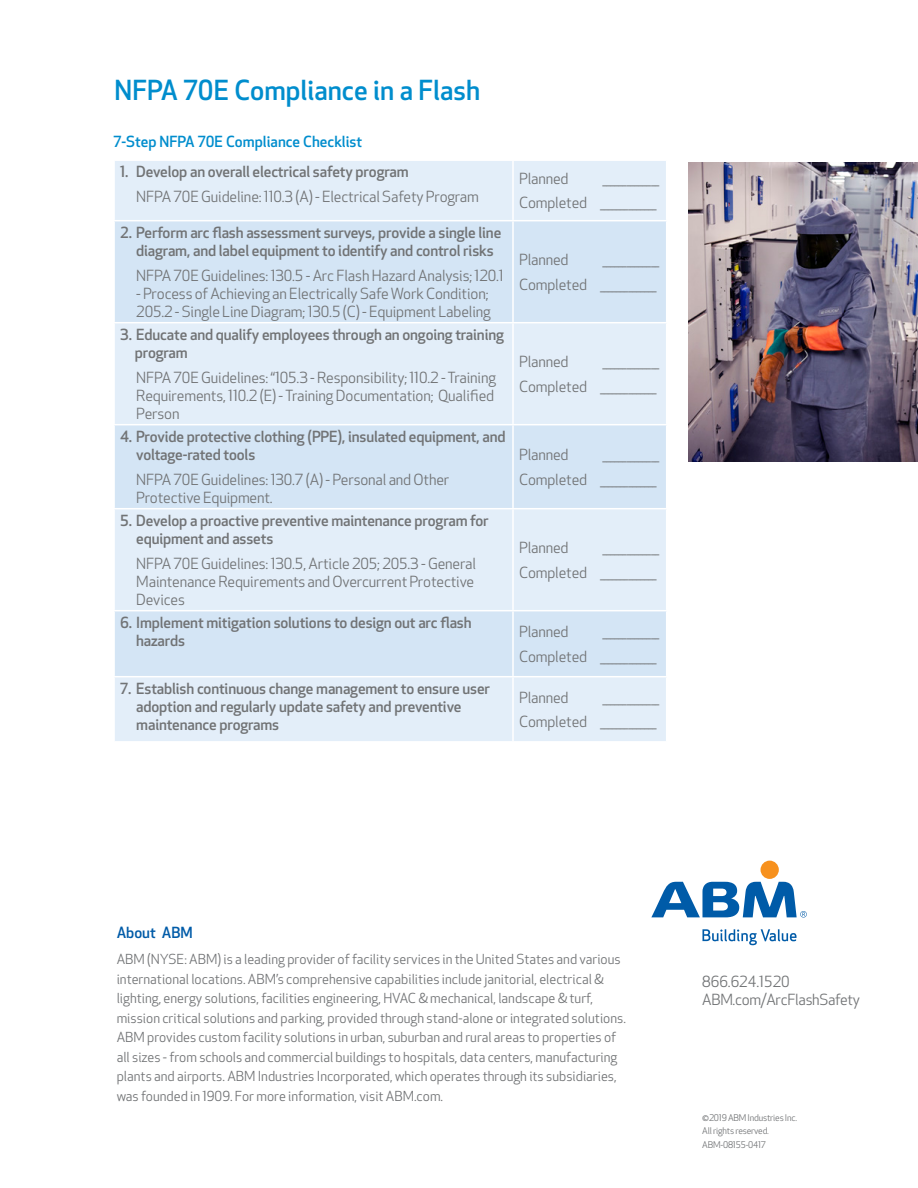
<style>
.page{position:relative;width:918px;height:1188px;background:#fff}
.page>*{position:absolute;margin:0;border:0;box-sizing:border-box;transform-origin:0 0}
.header_2{font:500 27px "Apex New";color:#008dcd}
.Body{font:15px/18px "Apex New";letter-spacing:-.01em;color:#717375}
.Body-2{font:500 15px/18px "Apex New";letter-spacing:-.01em;color:#717375}
.SubHeader{font:500 15px "Apex New";color:#008dcd}
.SubHeader-2{font:500 15px "Apex New";color:#005ba8}
.Body_Copy{font:13.5px/19.5px "Apex New";color:#717375}
.t1{font:9px/13.5px "Apex New";letter-spacing:-.02em;color:#717375}
</style>
<div class="page">
<div style="left:761px;top:861px;width:18px;height:18px;background:#f7911e;border-radius:50%"></div>
<svg style="left:702px;top:929px;width:95px;height:16px"></svg>
<svg style="left:651px;top:882px;width:156px;height:36px"></svg>
<div style="left:115px;top:161px;width:551px;height:580px;background:#e3eef9"></div>
<svg style="left:115px;top:221px;width:551px;height:455px;background:#dae9f6"></svg>
<hr style="left:512px;top:161px;width:2px;height:59px;background:#fff">
<hr style="left:113px;top:220px;width:400px;height:1px;background:#fff">
<hr style="left:513px;top:220px;width:154px;height:1px;background:#fff">
<hr style="left:512px;top:221px;width:2px;height:101px;background:#fff">
<hr style="left:113px;top:322px;width:400px;height:1px;background:#fff">
<hr style="left:513px;top:322px;width:154px;height:1px;background:#fff">
<hr style="left:512px;top:323px;width:2px;height:101px;background:#fff">
<hr style="left:113px;top:424px;width:400px;height:1px;background:#fff">
<hr style="left:513px;top:424px;width:154px;height:1px;background:#fff">
<hr style="left:512px;top:425px;width:2px;height:83px;background:#fff">
<hr style="left:113px;top:508px;width:400px;height:1px;background:#fff">
<hr style="left:513px;top:508px;width:154px;height:1px;background:#fff">
<hr style="left:512px;top:509px;width:2px;height:101px;background:#fff">
<hr style="left:113px;top:610px;width:400px;height:1px;background:#fff">
<hr style="left:513px;top:610px;width:154px;height:1px;background:#fff">
<hr style="left:512px;top:611px;width:2px;height:65px;background:#fff">
<hr style="left:113px;top:676px;width:400px;height:1px;background:#fff">
<hr style="left:513px;top:676px;width:154px;height:1px;background:#fff">
<hr style="left:512px;top:677px;width:2px;height:64px;background:#fff">
<img style="left:688px;top:162px;width:230px;height:300px">
<p class="header_2" style="left:115px;top:72px;width:367px">NFPA 70E Compliance in a Flash</p>
<p class="SubHeader" style="left:113px;top:131px;width:250px">7-Step NFPA 70E Compliance Checklist</p>
<p class="Body-2" style="left:120px;top:163px;width:290px">1. Develop an overall electrical safety program</p>
<p class="Body" style="left:136px;top:188px;width:344px">NFPA 70E Guideline: 110.3 (A) - Electrical Safety Program</p>
<p class="Body-2" style="left:120px;top:223px;width:383px;text-align:center">2. Perform arc flash assessment surveys, provide a single line diagram, and label equipment to identify and control risks</p>
<p class="Body" style="left:136px;top:266px;width:369px">NFPA 70E Guidelines: 130.5 - Arc Flash Hazard Analysis; 120.1</p>
<p class="Body" style="left:136px;top:284px;width:356px">- Process of Achieving an Electrically Safe Work Condition;<br>205.2 - Single Line Diagram; 130.5 (C) - Equipment Labeling</p>
<p class="Body-2" style="left:135px;top:325px;width:371px;text-indent:-15px">3. Educate and qualify employees through an ongoing training program</p>
<p class="Body" style="left:136px;top:368px;width:361px;text-align:justify">NFPA 70E Guidelines: “105.3 - Responsibility; 110.2 - Training Requirements, 110.2 (E) - Training Documentation; Qualified Person</p>
<p class="Body-2" style="left:136px;top:427px;width:371px;text-indent:-16px">4. Provide protective clothing (PPE), insulated equipment, and voltage-rated tools</p>
<p class="Body" style="left:136px;top:470px;width:315px">NFPA 70E Guidelines: 130.7 (A) - Personal and Other<br>Protective Equipment.</p>
<p class="Body-2" style="left:136px;top:511px;width:354px;text-indent:-16px">5. Develop a proactive preventive maintenance program for equipment and assets</p>
<p class="Body" style="left:136px;top:554px;width:341px">NFPA 70E Guidelines: 130.5, Article 205; 205.3 - General<br>Maintenance Requirements and Overcurrent Protective<br>Devices</p>
<p class="Body" style="left:519px;top:169px;width:51px">Planned</p>
<p class="Body" style="left:602px;top:169px;width:58px">______________</p>
<p class="Body" style="left:519px;top:194px;width:139px">Completed ______________</p>
<p class="Body" style="left:519px;top:251px;width:51px">Planned</p>
<p class="Body" style="left:602px;top:251px;width:58px">______________</p>
<p class="Body" style="left:519px;top:275px;width:139px">Completed ______________</p>
<p class="Body" style="left:519px;top:353px;width:51px">Planned</p>
<p class="Body" style="left:602px;top:353px;width:58px">______________</p>
<p class="Body" style="left:519px;top:377px;width:139px">Completed ______________</p>
<p class="Body" style="left:519px;top:446px;width:51px">Planned</p>
<p class="Body" style="left:602px;top:446px;width:58px">______________</p>
<p class="Body" style="left:519px;top:470px;width:139px">Completed ______________</p>
<p class="Body" style="left:519px;top:539px;width:51px">Planned</p>
<p class="Body" style="left:602px;top:539px;width:58px">______________</p>
<p class="Body" style="left:519px;top:563px;width:139px">Completed ______________</p>
<p class="Body-2" style="left:136px;top:613px;width:337px;text-indent:-16px">6. Implement mitigation solutions to design out arc flash hazards</p>
<p class="Body" style="left:519px;top:623px;width:51px">Planned</p>
<p class="Body" style="left:602px;top:623px;width:58px">______________</p>
<p class="Body" style="left:519px;top:647px;width:139px">Completed ______________</p>
<p class="Body-2" style="left:136px;top:679px;width:355px;text-indent:-16px">7. Establish continuous change management to ensure user adoption and regularly update safety and preventive maintenance programs</p>
<p class="Body" style="left:519px;top:688px;width:51px">Planned</p>
<p class="Body" style="left:602px;top:688px;width:58px">______________</p>
<p class="Body" style="left:519px;top:713px;width:139px">Completed ______________</p>
<p class="SubHeader-2" style="left:117px;top:923px;width:78px">About ABM</p>
<p class="Body_Copy" style="left:117px;top:950px;width:511px">ABM (NYSE: ABM) is a leading provider of facility services in the United States and various international locations. ABM’s comprehensive capabilities include janitorial, electrical &amp; lighting, energy solutions, facilities engineering, HVAC &amp; mechanical, landscape &amp; turf, mission critical solutions and parking, provided through stand-alone or integrated solutions.<br>ABM provides custom facility solutions in urban, suburban and rural areas to properties of all sizes - from schools and commercial buildings to hospitals, data centers, manufacturing plants and airports. ABM Industries Incorporated, which operates through its subsidiaries, was founded in 1909. For more information, visit ABM.com.</p>
<p class="Body" style="left:702px;top:972px;width:89px">866.624.1520</p>
<p class="Body" style="left:702px;top:990px;width:159px">ABM.com/ArcFlashSafety</p>
<p class="t1" style="left:702px;top:1110px;width:96px">©2019 ABM Industries Inc.<br>All rights reserved.</p>
<p class="t1" style="left:702px;top:1137px;width:65px">ABM-08155-0417</p>
</div>
